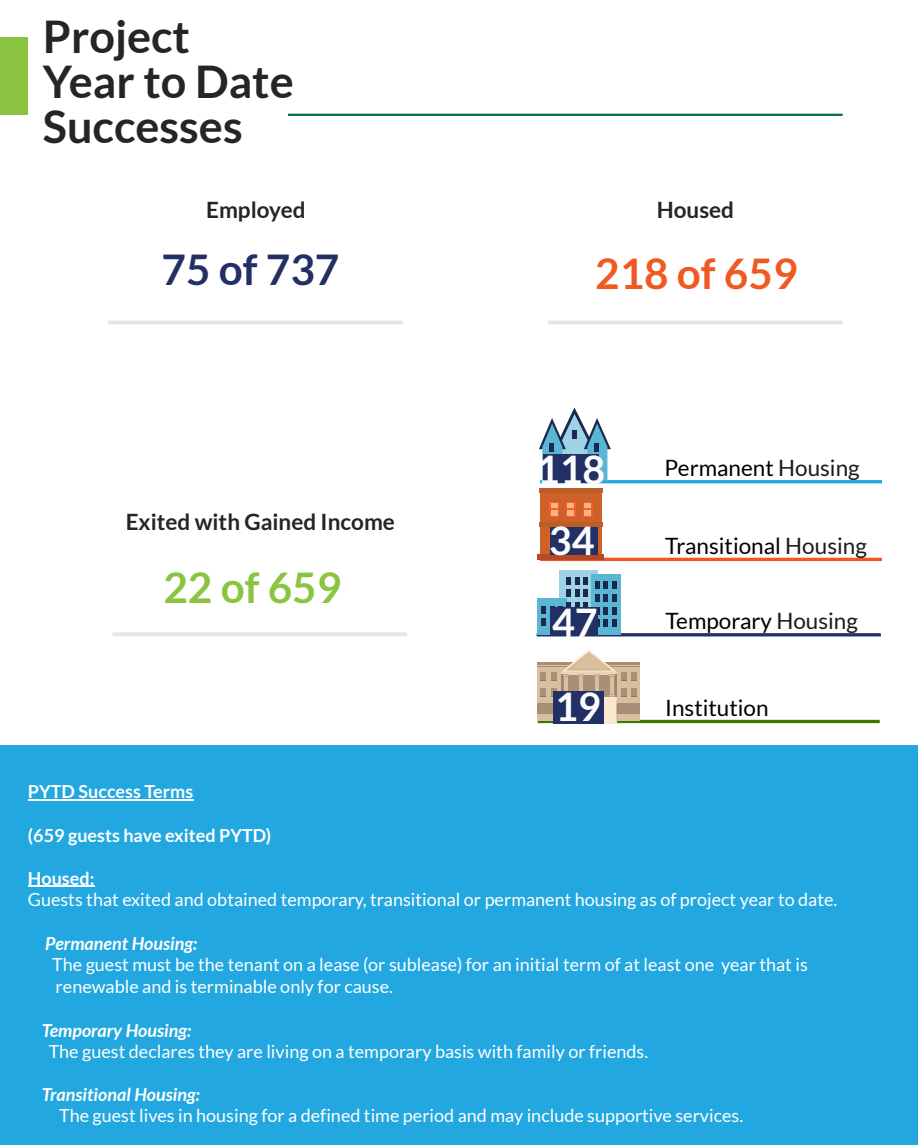
<style>
.page{position:relative;width:918px;height:1145px;background:#fff}
.page>*{position:absolute;margin:0;border:0;box-sizing:border-box;transform-origin:0 0}
.t1{font:700 45px "Lato";color:#262525}
.t2{font:700 42.3px "Lato";color:#f05a22}
.t3{font:700 42.3px "Lato";color:#233066}
.t4{font:700 42.3px "Lato";color:#8bc440}
.t5{font:700 39.3px "Lato";color:#fcfcff}
.t6{font:700 39px "Lato";color:#fcfcff}
.t7{font:22.5px "Lato";color:#000}
.t8{font:700 22.5px "Lato";color:#262525}
.t9{font:18px "Lato";color:#fff}
.t10{font:italic 700 18px "Lato";color:#fff}
.t11{font:700 18px "Lato";color:#fff}
.s1{color:#1a1a1a}
.s2{font-size:39.3px}
</style>
<div class="page">
<div style="left:0;top:37px;width:28px;height:78px;background:#8bc440"></div>
<svg style="left:108px;top:320px;width:295px;height:4px"></svg>
<div style="left:0;top:745px;width:918px;height:399px;background:#22a7e0"></div>
<hr style="left:28px;top:799px;width:165px;height:1px;background:#fff">
<hr style="left:28px;top:885px;width:66px;height:1px;background:#fff">
<svg style="left:548px;top:320px;width:295px;height:4px"></svg>
<hr style="left:540px;top:480px;width:342px;height:3px;background:#22a7e0">
<svg style="left:540px;top:557px;width:342px;height:4px"></svg>
<svg style="left:539px;top:407px;width:72px;height:73px"></svg>
<div style="left:549px;top:442px;width:5px;height:9px;background:#1a2a4e"></div>
<div style="left:540px;top:489px;width:62px;height:67px;background:#cf6027"></div>
<div style="left:539px;top:522px;width:26px;height:5px;background:#bb5e27"></div>
<div style="left:577px;top:522px;width:26px;height:5px;background:#bb5e27"></div>
<div style="left:557px;top:522px;width:26px;height:5px;background:#bb5e27"></div>
<div style="left:539px;top:488px;width:64px;height:5px;background:#bb5e27"></div>
<svg style="left:549px;top:502px;width:10px;height:14px"></svg>
<svg style="left:566px;top:502px;width:9px;height:14px"></svg>
<svg style="left:583px;top:502px;width:9px;height:14px"></svg>
<div style="left:549px;top:533px;width:10px;height:15px;background:#f16033"></div>
<div style="left:538px;top:554px;width:66px;height:5px;background:#b74a26"></div>
<svg style="left:551px;top:503px;width:6px;height:12px"></svg>
<svg style="left:568px;top:503px;width:6px;height:12px"></svg>
<svg style="left:585px;top:503px;width:6px;height:12px"></svg>
<hr style="left:537px;top:633px;width:344px;height:3px;background:#233066">
<div style="left:559px;top:570px;width:38px;height:64px;background:#9dd3e5"></div>
<div style="left:592px;top:574px;width:29px;height:60px;background:#5bb6d3"></div>
<div style="left:538px;top:598px;width:29px;height:36px;background:#5bb6d3"></div>
<div style="left:541px;top:605px;width:5px;height:8px;background:#1a2a4e"></div>
<div style="left:550px;top:605px;width:5px;height:8px;background:#1e2d5a"></div>
<div style="left:558px;top:605px;width:5px;height:8px;background:#1e2d5a"></div>
<div style="left:541px;top:618px;width:5px;height:8px;background:#1a2a4e"></div>
<svg style="left:566px;top:577px;width:22px;height:7px"></svg>
<div style="left:566px;top:589px;width:5px;height:8px;background:#1a2a4e"></div>
<div style="left:575px;top:589px;width:5px;height:8px;background:#1a2a4e"></div>
<div style="left:583px;top:589px;width:5px;height:8px;background:#1a2a4e"></div>
<svg style="left:566px;top:602px;width:5px;height:6px"></svg>
<svg style="left:575px;top:602px;width:5px;height:6px"></svg>
<svg style="left:583px;top:602px;width:5px;height:6px"></svg>
<div style="left:595px;top:581px;width:5px;height:8px;background:#1a2a4e"></div>
<div style="left:603px;top:581px;width:5px;height:8px;background:#1a2a4e"></div>
<div style="left:612px;top:581px;width:5px;height:8px;background:#1a2a4e"></div>
<svg style="left:595px;top:594px;width:22px;height:7px"></svg>
<svg style="left:595px;top:607px;width:22px;height:7px"></svg>
<div style="left:595px;top:619px;width:5px;height:8px;background:#1e2d5a"></div>
<div style="left:603px;top:619px;width:5px;height:8px;background:#1a2a4e"></div>
<div style="left:612px;top:619px;width:5px;height:8px;background:#1a2a4e"></div>
<div style="left:543px;top:454px;width:56px;height:29px;background:#233066"></div>
<div style="left:550px;top:528px;width:47px;height:27px;background:#233066"></div>
<div style="left:550px;top:608px;width:47px;height:26px;background:#233066"></div>
<hr style="left:112px;top:632px;width:295px;height:4px;background:#e5e5e5">
<svg style="left:538px;top:719px;width:342px;height:4px"></svg>
<div style="left:538px;top:664px;width:102px;height:56px;background:#d8c09e"></div>
<hr style="left:538px;top:662px;width:102px;height:2px;background:#a98f76">
<hr style="left:538px;top:666px;width:102px;height:1px;background:#a98f76">
<div style="left:538px;top:703px;width:102px;height:11px;background:#a98f76"></div>
<div style="left:561px;top:697px;width:56px;height:25px;background:#fce8cd"></div>
<svg style="left:540px;top:649px;width:97px;height:71px"></svg>
<div style="left:554px;top:691px;width:50px;height:32px;background:#233066"></div>
<hr style="left:288px;top:114px;width:555px;height:2px;background:#00713c">
<p class="t1" style="left:43px;top:8px;width:149px">Project</p>
<p class="t1" style="left:43px;top:53px;width:252px">Year to Date</p>
<p class="t1" style="left:43px;top:98px;width:201px">Successes</p>
<p class="t8" style="left:206px;top:196px;width:101px">Employed</p>
<p class="t3" style="left:162px;top:243px;width:179px">75 of 737</p>
<p class="t8" style="left:126px;top:508px;width:271px">Exited with Gained Income</p>
<p class="t4" style="left:163px;top:561px;width:179px">22 of 659</p>
<p class="t8" style="left:657px;top:196px;width:79px">Housed</p>
<p class="t2" style="left:595px;top:247px;width:204px">218 of 659</p>
<p class="t5" style="left:537px;top:445px;width:70px">118</p>
<p class="t5" style="left:549px;top:516px;width:47px">34</p>
<p class="t6" style="left:552px;top:518px;width:47px">01</p>
<p class="t5" style="left:552px;top:589px;width:47px">01</p>
<p class="t5" style="left:552px;top:598px;width:47px">47</p>
<p class="t7" style="left:665px;top:454px;width:197px">Permanent <span class="s1">Housing</span></p>
<p class="t7" style="left:665px;top:531px;width:203px">Transitional <span class="s1">Housing</span></p>
<p class="t7" style="left:665px;top:607px;width:194px">Temporary <span class="s1">Housing</span></p>
<p class="t6" style="left:549px;top:682px;width:53px">0<span class="s2">9</span></p>
<p class="t5" style="left:555px;top:682px;width:24px">1</p>
<p class="t6" style="left:572px;top:682px;width:24px">1</p>
<p class="t7" style="left:665px;top:693px;width:105px">Institution</p>
<p class="t11" style="left:28px;top:780px;width:167px">PYTD Success Terms</p>
<p class="t11" style="left:28px;top:824px;width:245px">(659 guests have exited PYTD)</p>
<p class="t11" style="left:28px;top:866px;width:68px">Housed:</p>
<p class="t9" style="left:28px;top:888px;width:811px">Guests that exited and obtained temporary, transitional or permanent housing as of project year to date.</p>
<p class="t10" style="left:45px;top:932px;width:154px">Permanent Housing:</p>
<p class="t9" style="left:52px;top:953px;width:757px">The guest must be the tenant on a lease (or sublease) for an initial term of at least one year that is</p>
<p class="t9" style="left:56px;top:974px;width:339px">renewable and is terminable only for cause.</p>
<p class="t10" style="left:42px;top:1018px;width:151px">Temporary Housing:</p>
<p class="t9" style="left:49px;top:1040px;width:601px">The guest declares they are living on a temporary basis with family or friends.</p>
<p class="t10" style="left:42px;top:1082px;width:160px">Transitional Housing:</p>
<p class="t9" style="left:59px;top:1104px;width:686px">The guest lives in housing for a defined time period and may include supportive services.</p>
</div>
